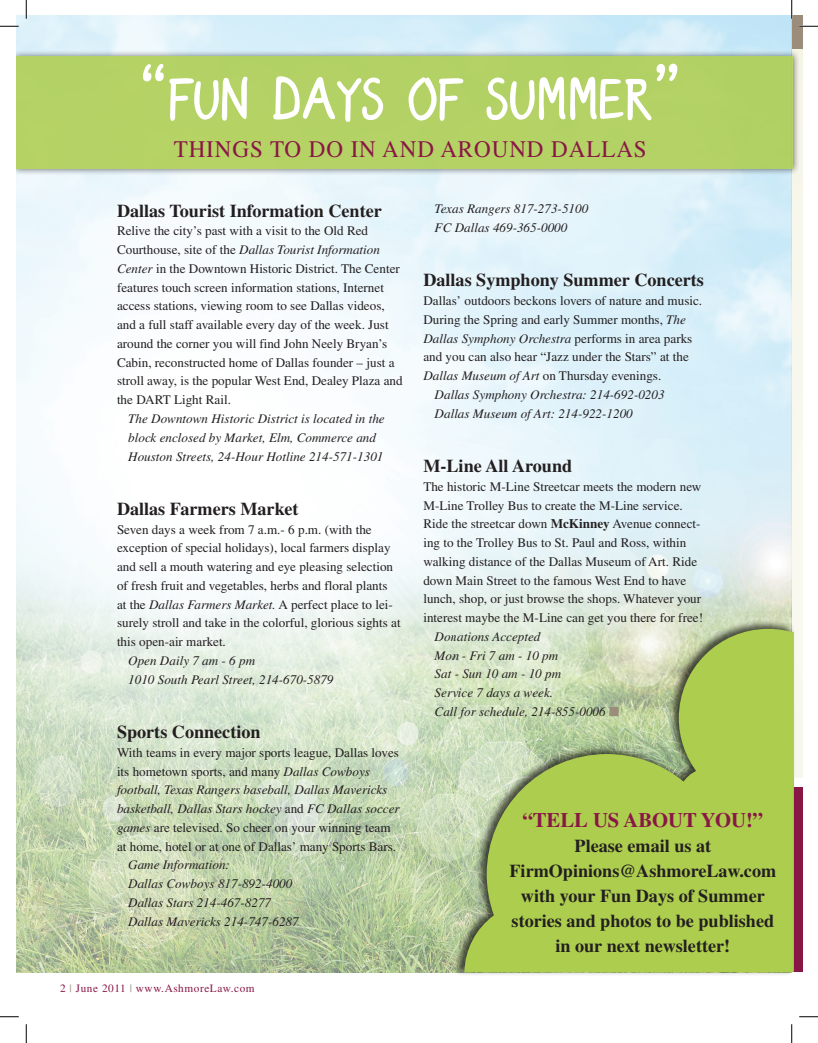
<style>
.page{position:relative;width:818px;height:1043px;background:#fff}
.page>*{position:absolute;margin:0;border:0;box-sizing:border-box;transform-origin:0 0}
.t1{font:62.5px "PT Script Eclipse";letter-spacing:.03em;color:#fff}
.t2{font:23.75px "Times";letter-spacing:.04em;color:#891745}
.t3{font:700 20.62px "Times LT Std";color:#891745}
.t4{font:700 18.12px/25px "Times LT Std";color:#231f20;text-align:center}
.t5{font:13.12px/18.8px "Times LT Std";color:#231f20}
.t6{font:italic 13.12px/18.8px "Times LT Std";color:#231f20}
.t7{font:11.25px "Times";letter-spacing:.05em;color:#891745}
.s1{font-style:italic}
.s2{color:#9c8d7b}
.s3{font-style:normal}
.s4{font-weight:700}
</style>
<div class="page">
<img style="left:16px;top:15px;width:776px;height:957px">
<div style="left:792px;top:35px;width:10px;height:743px;background:#f8f7ee"></div>
<div style="left:792px;top:15px;width:10px;height:34px;background:#9c8d7b"></div>
<div style="left:793px;top:787px;width:9px;height:184px;background:#891745"></div>
<div style="left:791px;top:49px;width:8px;height:127px;background:#231f20;opacity:.75"></div>
<hr style="left:791px;top:56px;width:1px;height:113px;background:#adcd4e">
<div style="left:791px;top:618px;width:5px;height:357px;background:#231f20;opacity:.75"></div>
<svg style="left:791px;top:628px;width:2px;height:343px"></svg>
<div style="left:16px;top:50px;width:775px;height:126px;background:#231f20;opacity:.75"></div>
<div style="left:16px;top:57px;width:775px;height:112px;background:#b4d265"></div>
<div style="left:453px;top:619px;width:338px;height:357px;background:#231f20;opacity:.75"></div>
<svg style="left:464px;top:629px;width:327px;height:343px;background:#b3cd6d"></svg>
<svg style="left:0;top:25px;width:19px;height:2px"></svg>
<svg style="left:799px;top:25px;width:19px;height:2px"></svg>
<svg style="left:0;top:1016px;width:19px;height:1px"></svg>
<svg style="left:799px;top:1016px;width:19px;height:1px"></svg>
<svg style="left:25px;top:0;width:2px;height:19px"></svg>
<svg style="left:25px;top:1024px;width:2px;height:18px"></svg>
<svg style="left:790px;top:0;width:2px;height:19px"></svg>
<svg style="left:791px;top:1024px;width:1px;height:18px"></svg>
<h1 class="t1" style="left:140px;top:49px;width:542px">“FUN DAYS OF SUMMER”</h1>
<h2 class="t2" style="left:174px;top:135px;width:474px">THINGS TO DO IN AND AROUND DALLAS</h2>
<h3 class="t4" style="left:117px;top:197px;width:266px">Dallas Tourist Information Center</h3>
<p class="t5" style="left:117px;top:221px;width:287px">Relive the city’s past with a visit to the Old Red Courthouse, site of the <span class="s1">Dallas Tourist Information Center</span> in the Downtown Historic District. The Center features touch screen information stations, Internet access stations, viewing room to see Dallas videos, and a full staff available every day of the week. Just around the corner you will find John Neely Bryan’s Cabin, reconstructed home of Dallas founder – just a stroll away, is the popular West End, Dealey Plaza and the DART Light Rail.</p>
<p class="t6" style="left:128px;top:409px;width:258px">The Downtown Historic District is located in the block enclosed by Market, Elm, Commerce and<br>Houston Streets, 24-Hour Hotline 214-571-1301</p>
<h3 class="t4" style="left:117px;top:496px;width:183px">Dallas Farmers Market</h3>
<p class="t5" style="left:117px;top:520px;width:285px">Seven days a week from 7 a.m.- 6 p.m. (with the exception of special holidays), local farmers display and sell a mouth watering and eye pleasing selection of fresh fruit and vegetables, herbs and floral plants<br>at the <span class="s1">Dallas Farmers Market.</span> A perfect place to lei&shy;surely stroll and take in the colorful, glorious sights at this open-air market.</p>
<p class="t6" style="left:128px;top:651px;width:207px">Open Daily 7 am - 6 pm<br>1010 South Pearl Street, 214-670-5879</p>
<h3 class="t4" style="left:117px;top:719px;width:145px">Sports Connection</h3>
<p class="t5" style="left:117px;top:743px;width:284px">With teams in every major sports league, Dallas loves its hometown sports, and many <span class="s1">Dallas Cowboys football, Texas Rangers baseball, Dallas Mavericks basketball, Dallas Stars hockey</span> and <span class="s1">FC Dallas soccer games</span> are televised. So cheer on your winning team at home, hotel or at one of Dallas’ many Sports Bars.</p>
<p class="t6" style="left:128px;top:855px;width:172px">Game Information:<br>Dallas Cowboys 817-892-4000<br>Dallas Stars 214-467-8277<br>Dallas Mavericks 214-747-6287</p>
<p class="t7" style="left:60px;top:982px;width:196px">2 <span class="s2">|</span> June 2011 <span class="s2">|</span> www.AshmoreLaw.com</p>
<p class="t7" style="left:61px;top:982px;width:198px">2 <span class="s2">|</span> June 20 1 <span class="s2">|</span> www.TopPractices.com</p>
<p class="t6" style="left:434px;top:199px;width:155px">Texas Rangers 817-273-5100<br>FC Dallas 469-365-0000</p>
<h3 class="t4" style="left:423px;top:267px;width:282px">Dallas Symphony Summer Concerts</h3>
<p class="t5" style="left:423px;top:291px;width:280px">Dallas’ outdoors beckons lovers of nature and music.</p>
<p class="t5" style="left:423px;top:310px;width:264px">During the Spring and early Summer months, <span class="s1">The</span></p>
<p class="t6" style="left:423px;top:329px;width:270px">Dallas Symphony Orchestra <span class="s3">performs in area parks</span></p>
<p class="t5" style="left:423px;top:347px;width:267px">and you can also hear “Jazz under the Stars” at the</p>
<p class="t5" style="left:423px;top:366px;width:239px"><span class="s1">Dallas Museum of Art</span> on Thursday evenings.</p>
<p class="t6" style="left:434px;top:385px;width:231px">Dallas Symphony Orchestra: 214-692-0203</p>
<p class="t6" style="left:434px;top:404px;width:200px">Dallas Museum of Art: 214-922-1200</p>
<h3 class="t4" style="left:423px;top:453px;width:150px">M-Line All Around</h3>
<p class="t5" style="left:423px;top:477px;width:281px">The historic M-Line Streetcar meets the modern new M-Line Trolley Bus to create the M-Line service.<br>Ride the streetcar down <span class="s4">McKinney</span> Avenue connect&shy;ing to the Trolley Bus to St. Paul and Ross, within walking distance of the Dallas Museum of Art. Ride down Main Street to the famous West End to have lunch, shop, or just browse the shops. Whatever your interest maybe the M-Line can get you there for free!</p>
<p class="t6" style="left:434px;top:627px;width:186px">Donations Accepted<br>Mon - Fri 7 am - 10 pm<br>Sat - Sun 10 am - 10 pm<br>Service 7 days a week.<br>Call for schedule, 214-855-0006 <span class="s2">■</span></p>
<h3 class="t3" style="left:522px;top:807px;width:242px">“TELL US ABOUT YOU!”</h3>
<h3 class="t4" style="left:509px;top:832px;width:268px">Please email us at<br>FirmOpinions@AshmoreLaw.com with your Fun Days of Summer stories and photos to be published in our next newsletter!</h3>
</div>
